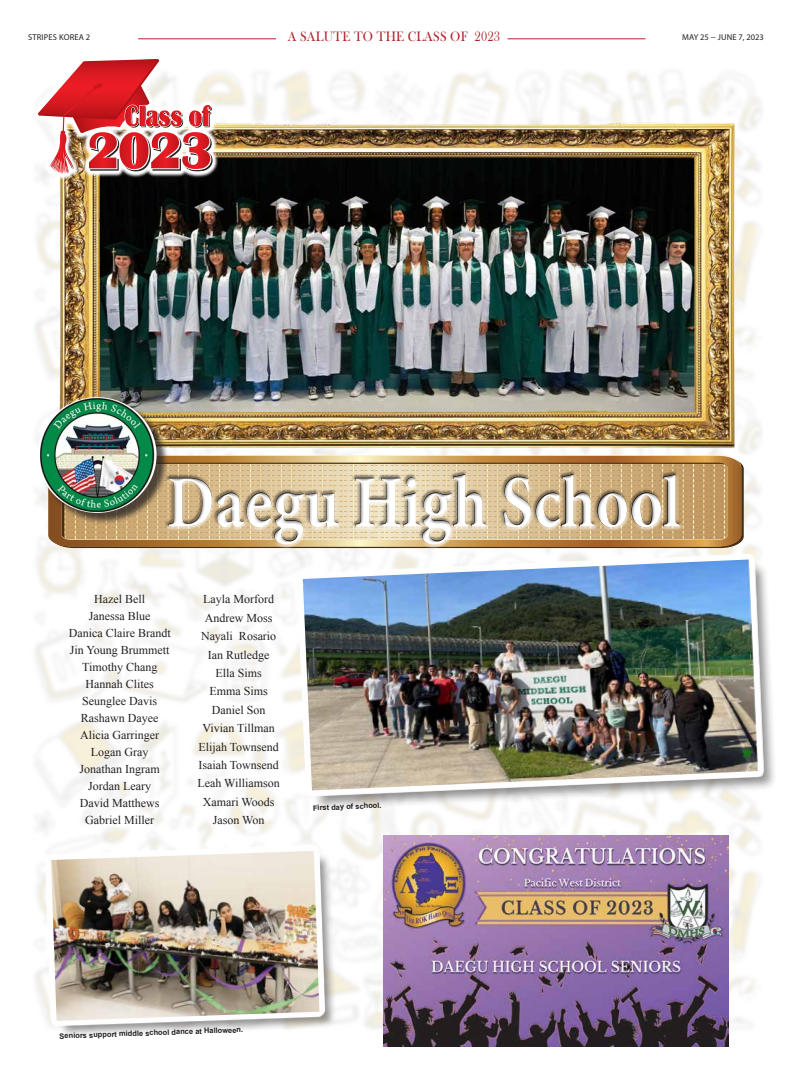
<style>
.page{position:relative;width:792px;height:1080px;background:#fff}
.page>*{position:absolute;margin:0;border:0;box-sizing:border-box;transform-origin:0 0}
.t1{font:700 74.8px "Minion Pro";color:#fff;scale:.85 1}
.t2{font:14px "Bask Old Face";letter-spacing:.02em;color:#ac242b;scale:.9 1}
.t3{font:12px/17px "Times New Roman";color:#231f20;text-align:center}
.t4{font:8.5px "Myriad Pro";color:#231f20}
.t5{font:8.5px "Myriad Pro";letter-spacing:.02em;color:#231f20}
.t6{font:700 7.5px "Arial";color:#231f20}
</style>
<div class="page">
<img style="left:35px;top:71px;width:727px;height:975px">
<hr style="left:508px;top:38px;width:137px;height:1px;background:#ac242b">
<hr style="left:138px;top:38px;width:138px;height:1px;background:#ac242b">
<svg style="left:48px;top:525px;width:74px;height:22px;background:#af8654"></svg>
<img style="left:50px;top:116px;width:692px;height:326px">
<svg style="left:122px;top:442px;width:640px;height:120px"></svg>
<div style="left:165px;top:472px;width:518px;height:76px;background:#fff;opacity:.75"></div>
<div style="left:165px;top:471px;width:518px;height:71px;background:#231f20;opacity:.45"></div>
<svg style="left:35px;top:71px;width:184px;height:109px"></svg>
<svg style="left:38px;top:59px;width:174px;height:115px"></svg>
<div style="left:39px;top:399px;width:130px;height:126px;background:#231f20;opacity:.75"></div>
<img style="left:40px;top:397px;width:115px;height:115px">
<div style="left:305px;top:562px;width:473px;height:248px;background:#231f20;opacity:.5"></div>
<svg style="left:296px;top:553px;width:469px;height:244px"></svg>
<img style="left:303px;top:559px;width:455px;height:232px">
<div style="left:53px;top:853px;width:284px;height:185px;background:#231f20;opacity:.5"></div>
<svg style="left:45px;top:845px;width:281px;height:182px"></svg>
<img style="left:51px;top:851px;width:268px;height:170px">
<img style="left:384px;top:835px;width:344px;height:211px">
<p class="t5" style="left:28px;top:32px;width:64px">STRIPES KOREA 2</p>
<p class="t2" style="left:288px;top:28px;width:237px">A SALUTE TO THE CLASS OF 2023</p>
<p class="t4" style="left:682px;top:32px;width:83px">MAY 25 − JUNE 7, 2023</p>
<h1 class="t1" style="left:166px;top:450px;width:606px">Daegu High School</h1>
<p class="t3" style="left:69px;top:591px;width:103px">Hazel Bell<br>Janessa Blue<br>Danica Claire Brandt<br>Jin Young Brummett<br>Timothy Chang<br>Hannah Clites<br>Seunglee Davis<br>Rashawn Dayee<br>Alicia Garringer<br>Logan Gray<br>Jonathan Ingram<br>Jordan Leary<br>David Matthews<br>Gabriel Miller</p>
<p class="t3" style="left:198px;top:590px;width:84px;line-height:18.4px">Layla Morford<br>Andrew Moss<br>Nayali Rosario<br>Ian Rutledge<br>Ella Sims<br>Emma Sims<br>Daniel Son<br>Vivian Tillman<br>Elijah Townsend<br>Isaiah Townsend<br>Leah Williamson<br>Xamari Woods<br>Jason Won</p>
<p class="t6" style="left:313px;top:803px;width:70px;rotate:-2deg">First day of school.</p>
<p class="t6" style="left:59px;top:1031px;width:185px;rotate:-2deg">Seniors support middle school dance at Halloween.</p>
</div>
